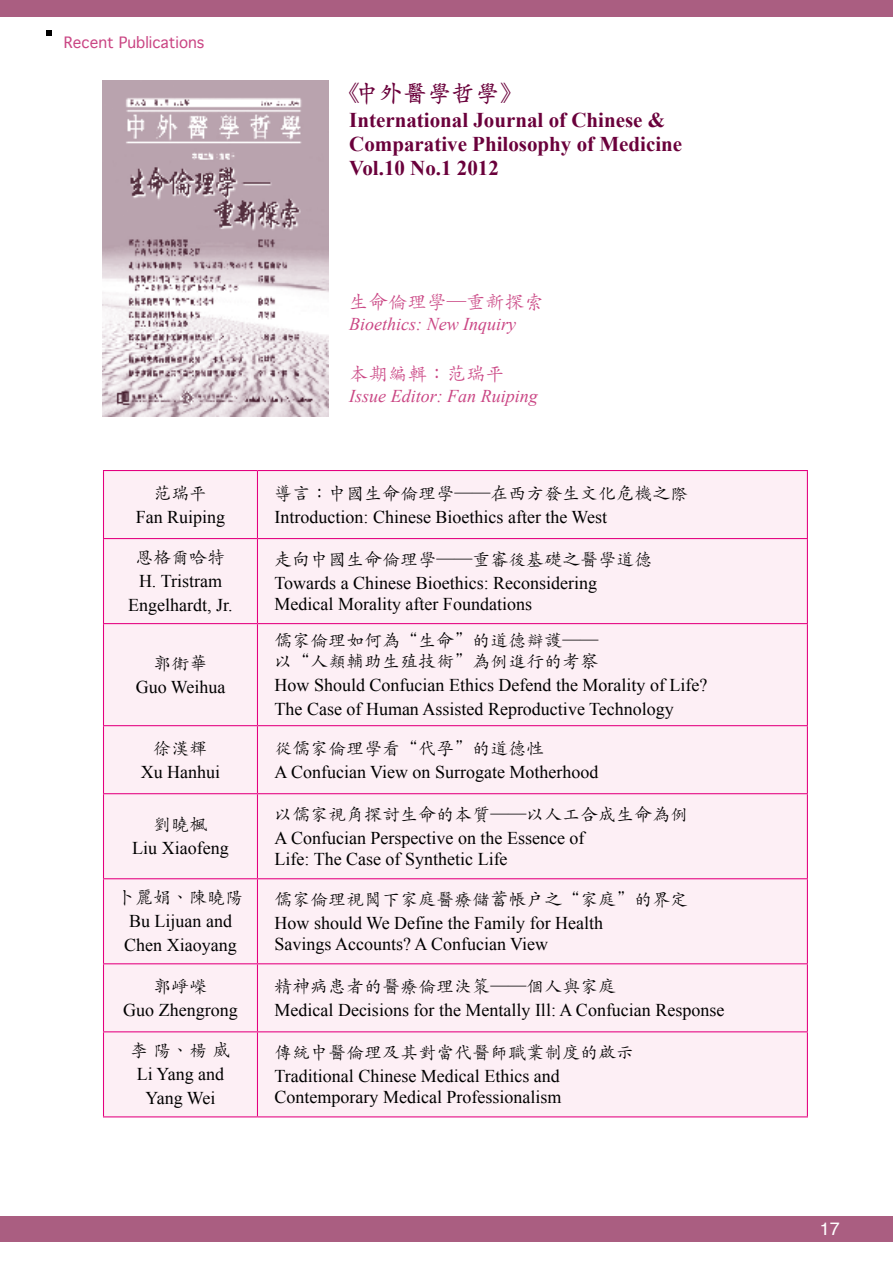
<style>
.page{position:relative;width:893px;height:1263px;background:#fff}
.page>*{position:absolute;margin:0;border:0;box-sizing:border-box;transform-origin:0 0}
.t1{font:600 24px "M Kai HK";color:#6a003b}
.t2{font:700 21px/24px "Times New Roman";color:#6a003b}
.t3{font:500 19.5px "M Kai HK";color:#ca4684}
.t4{font:18px/24px "Times New Roman";color:#000}
.t5{font:500 18px/21px "M Kai HK";color:#000}
.t6{font:italic 18px "Times New Roman";color:#ca4684}
.t7{font:18px "Helvetica";color:#fff}
.t8{font:15px "Geneva";color:#ca4684}
</style>
<div class="page">
<div style="left:0;top:0;width:893px;height:17px;background:#aa5e81"></div>
<div style="left:0;top:1216px;width:893px;height:26px;background:#aa5e81"></div>
<img style="left:103px;top:81px;width:226px;height:335px">
<svg style="left:47px;top:30px;width:5px;height:5px"></svg>
<div style="left:104px;top:471px;width:703px;height:645px;background:#fdeff5"></div>
<hr style="left:257px;top:471px;width:1px;height:67px;background:#e4007f">
<hr style="left:103px;top:538px;width:154px;height:1px;background:#e4007f">
<hr style="left:257px;top:538px;width:551px;height:1px;background:#e4007f">
<hr style="left:257px;top:539px;width:1px;height:84px;background:#e4007f">
<hr style="left:103px;top:623px;width:154px;height:1px;background:#e4007f">
<hr style="left:257px;top:623px;width:551px;height:1px;background:#e4007f">
<hr style="left:257px;top:624px;width:1px;height:101px;background:#e4007f">
<hr style="left:103px;top:725px;width:154px;height:1px;background:#e4007f">
<hr style="left:257px;top:725px;width:551px;height:1px;background:#e4007f">
<hr style="left:257px;top:726px;width:1px;height:67px;background:#e4007f">
<hr style="left:103px;top:793px;width:154px;height:1px;background:#e4007f">
<hr style="left:257px;top:793px;width:551px;height:1px;background:#e4007f">
<hr style="left:257px;top:794px;width:1px;height:84px;background:#e4007f">
<hr style="left:103px;top:878px;width:154px;height:1px;background:#e4007f">
<hr style="left:257px;top:878px;width:551px;height:1px;background:#e4007f">
<hr style="left:257px;top:879px;width:1px;height:84px;background:#e4007f">
<hr style="left:103px;top:963px;width:154px;height:1px;background:#e4007f">
<hr style="left:257px;top:963px;width:551px;height:1px;background:#e4007f">
<hr style="left:257px;top:964px;width:1px;height:67px;background:#e4007f">
<hr style="left:103px;top:1031px;width:154px;height:1px;background:#e4007f">
<hr style="left:257px;top:1031px;width:551px;height:1px;background:#e4007f">
<hr style="left:257px;top:1032px;width:1px;height:84px;background:#e4007f">
<hr style="left:103px;top:470px;width:154px;height:1px;background:#e4007f">
<hr style="left:103px;top:471px;width:1px;height:67px;background:#e4007f">
<hr style="left:257px;top:470px;width:551px;height:1px;background:#e4007f">
<hr style="left:807px;top:471px;width:1px;height:67px;background:#e4007f">
<hr style="left:103px;top:539px;width:1px;height:84px;background:#e4007f">
<hr style="left:807px;top:539px;width:1px;height:84px;background:#e4007f">
<hr style="left:103px;top:624px;width:1px;height:101px;background:#e4007f">
<hr style="left:807px;top:624px;width:1px;height:101px;background:#e4007f">
<hr style="left:103px;top:726px;width:1px;height:67px;background:#e4007f">
<hr style="left:807px;top:726px;width:1px;height:67px;background:#e4007f">
<hr style="left:103px;top:794px;width:1px;height:84px;background:#e4007f">
<hr style="left:807px;top:794px;width:1px;height:84px;background:#e4007f">
<hr style="left:103px;top:879px;width:1px;height:84px;background:#e4007f">
<hr style="left:807px;top:879px;width:1px;height:84px;background:#e4007f">
<hr style="left:103px;top:964px;width:1px;height:67px;background:#e4007f">
<hr style="left:807px;top:964px;width:1px;height:67px;background:#e4007f">
<hr style="left:103px;top:1032px;width:1px;height:84px;background:#e4007f">
<hr style="left:807px;top:1032px;width:1px;height:84px;background:#e4007f">
<hr style="left:103px;top:1116px;width:154px;height:1px;background:#e4007f">
<hr style="left:257px;top:1116px;width:551px;height:1px;background:#e4007f">
<p class="t8" style="left:64px;top:30px;width:142px">Recent Publications</p>
<h1 class="t1" style="left:337px;top:77px;width:188px">《中外醫學哲學》</h1>
<p class="t2" style="left:349px;top:107px;width:335px">International Journal of Chinese &amp;<br>Comparative Philosophy of Medicine<br>Vol.10 No.1 2012</p>
<p class="t5" style="left:153px;top:481px;width:56px">范瑞平</p>
<p class="t4" style="left:136px;top:504px;width:91px">Fan Ruiping</p>
<p class="t5" style="left:135px;top:546px;width:91px">恩格爾哈特</p>
<p class="t4" style="left:128px;top:569px;width:106px;text-align:center">H. Tristram<br>Engelhardt, Jr.</p>
<p class="t5" style="left:154px;top:651px;width:55px">郭衛華</p>
<p class="t4" style="left:136px;top:674px;width:91px">Guo Weihua</p>
<p class="t5" style="left:154px;top:736px;width:56px">徐漢輝</p>
<p class="t4" style="left:141px;top:759px;width:81px">Xu Hanhui</p>
<p class="t5" style="left:154px;top:813px;width:55px">劉曉楓</p>
<p class="t4" style="left:132px;top:836px;width:98px">Liu Xiaofeng</p>
<p class="t5" style="left:118px;top:886px;width:128px">卜麗娟、陳曉陽</p>
<p class="t4" style="left:124px;top:909px;width:114px">Bu Lijuan and<br>Chen Xiaoyang</p>
<p class="t5" style="left:154px;top:975px;width:55px">郭崢嶸</p>
<p class="t4" style="left:123px;top:997px;width:116px">Guo Zhengrong</p>
<p class="t5" style="left:130px;top:1039px;width:102px">李 陽、楊 威</p>
<p class="t4" style="left:137px;top:1062px;width:89px;text-align:center">Li Yang and<br>Yang Wei</p>
<p class="t3" style="left:349px;top:288px;width:196px">生命倫理學—重新探索</p>
<p class="t6" style="left:349px;top:312px;width:168px">Bioethics: New Inquiry</p>
<p class="t3" style="left:349px;top:360px;width:157px">本期編輯：范瑞平</p>
<p class="t6" style="left:349px;top:384px;width:190px">Issue Editor: Fan Ruiping</p>
<p class="t5" style="left:274px;top:481px;width:415px">導言：中國生命倫理學——在西方發生文化危機之際</p>
<p class="t4" style="left:274px;top:504px;width:334px">Introduction: Chinese Bioethics after the West</p>
<p class="t5" style="left:274px;top:547px;width:379px">走向中國生命倫理學——重審後基礎之醫學道德</p>
<p class="t4" style="left:274px;top:572px;width:324px;line-height:21px">Towards a Chinese Bioethics: Reconsidering<br>Medical Morality after Foundations</p>
<p class="t5" style="left:274px;top:629px;width:325px">儒家倫理如何為“生命”的道德辯護——以“人類輔助生殖技術”為例進行的考察</p>
<p class="t4" style="left:274px;top:673px;width:434px">How Should Confucian Ethics Defend the Morality of Life?<br>The Case of Human Assisted Reproductive Technology</p>
<p class="t5" style="left:274px;top:736px;width:271px">從儒家倫理學看“代孕”的道德性</p>
<p class="t4" style="left:274px;top:759px;width:326px">A Confucian View on Surrogate Motherhood</p>
<p class="t5" style="left:274px;top:802px;width:415px">以儒家視角探討生命的本質——以人工合成生命為例</p>
<p class="t4" style="left:274px;top:827px;width:311px;line-height:21px">A Confucian Perspective on the Essence of<br>Life: The Case of Synthetic Life</p>
<p class="t5" style="left:274px;top:887px;width:415px">儒家倫理視閾下家庭醫療儲蓄帳戶之“家庭”的界定</p>
<p class="t4" style="left:274px;top:912px;width:330px;line-height:21px">How should We Define the Family for Health<br>Savings Accounts? A Confucian View</p>
<p class="t5" style="left:274px;top:975px;width:343px">精神病患者的醫療倫理決策——個人與家庭</p>
<p class="t4" style="left:274px;top:997px;width:451px">Medical Decisions for the Mentally Ill: A Confucian Response</p>
<p class="t5" style="left:274px;top:1041px;width:361px">傳統中醫倫理及其對當代醫師職業制度的啟示</p>
<p class="t4" style="left:274px;top:1065px;width:288px;line-height:21px">Traditional Chinese Medical Ethics and<br>Contemporary Medical Professionalism</p>
<p class="t7" style="left:820px;top:1215px;width:22px">17</p>
</div>
